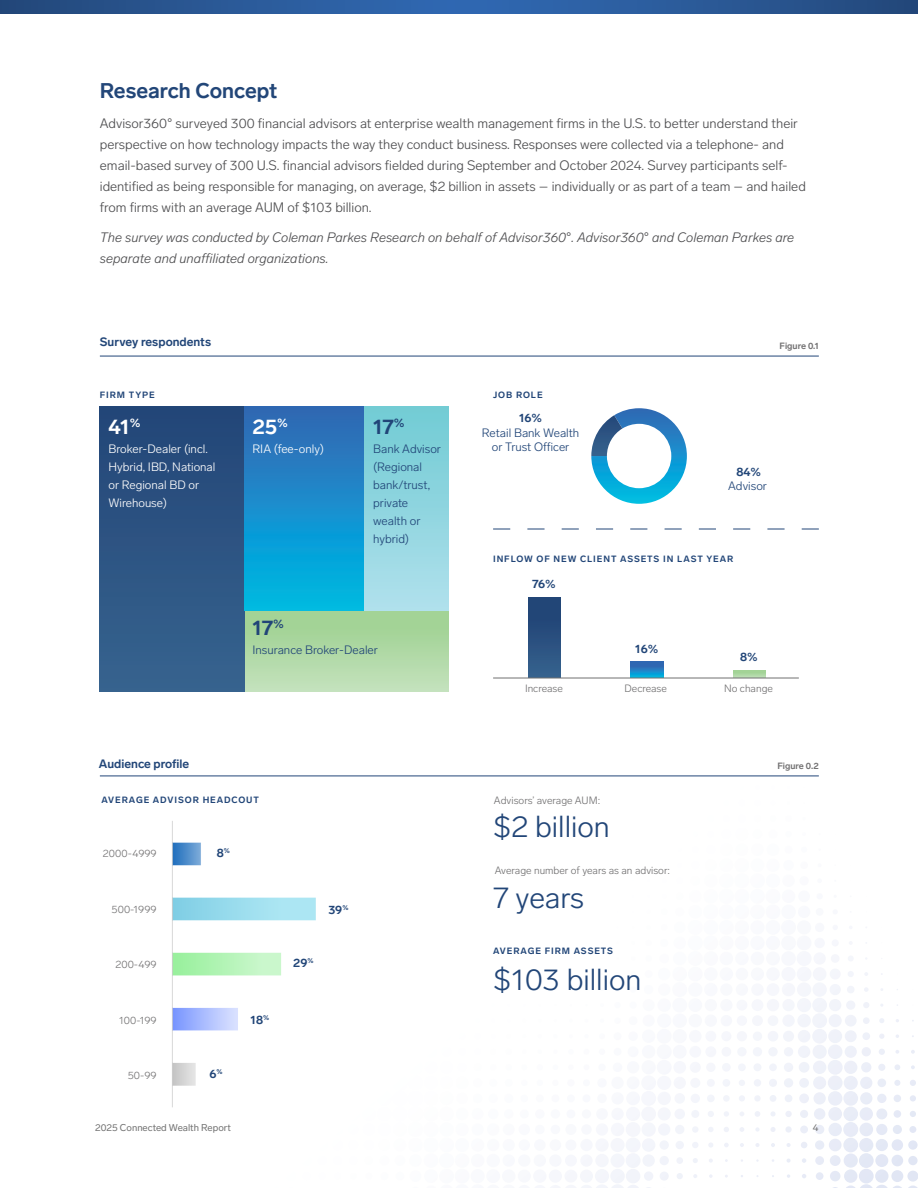
<style>
.page{position:relative;width:918px;height:1188px;background:#fff}
.page>*{position:absolute;margin:0;border:0;box-sizing:border-box;transform-origin:0 0}
.t1{font:300 30px "Lab Grotesque";color:#224678}
.t2{font:700 21px "Lab Grotesque";color:#224678}
.t3{font:700 21px "Lab Grotesque";color:#fff}
.t4{font:700 21px "Lab Grotesque";color:#214578}
.t5{font:300 13.5px/21px "Lab Grotesque";color:#4d4d4f}
.t6{font:italic 300 13.5px/21px "Lab Grotesque";color:#4d4d4f}
.t7{font:300 12px/18px "Lab Grotesque";color:#fff}
.t8{font:300 12px/18px "Lab Grotesque";color:#214578}
.t9{font:700 12px "Lab Grotesque";color:#224678}
.t10{font:300 12px/14.4px "Lab Grotesque";color:#224678;text-align:center}
.t11{font:300 10.5px "Lab Grotesque";color:#737273}
.t12{font:9.75px "Lab Grotesque";color:#727272}
.t13{font:700 9px "Lab Grotesque";letter-spacing:.1em;color:#224678}
.t14{font:700 9px "Lab Grotesque";color:#737273}
</style>
<div class="page">
<svg style="left:0;top:12px;width:917px;height:1px"></svg>
<svg style="left:679px;top:775px;width:125px;height:1px"></svg>
<svg style="left:0;top:0;width:917px;height:12px;background:#2a5997"></svg>
<svg style="left:917px;top:0;width:1px;height:13px"></svg>
<div style="left:245px;top:610px;width:203px;height:82px;background:linear-gradient(to bottom,#9dd08f,#c2e1bb)"></div>
<div style="left:100px;top:406px;width:145px;height:286px;background:linear-gradient(to bottom,#234577,#37638e)"></div>
<div style="left:245px;top:406px;width:120px;height:204px;background:linear-gradient(to bottom,#3464b3,#00bae6)"></div>
<div style="left:365px;top:406px;width:83px;height:204px;background:linear-gradient(to bottom,#70cbd3,#afe0ec)"></div>
<hr style="left:100px;top:356px;width:719px;height:1px;background:#224678">
<svg style="left:493px;top:529px;width:326px;height:1px"></svg>
<svg style="left:591px;top:408px;width:96px;height:96px"></svg>
<div style="left:529px;top:597px;width:32px;height:81px;background:linear-gradient(to bottom,#1e4072,#35618c)"></div>
<svg style="left:631px;top:661px;width:32px;height:17px"></svg>
<svg style="left:733px;top:670px;width:32px;height:8px"></svg>
<hr style="left:493px;top:678px;width:306px;height:1px;background:#707070">
<hr style="left:100px;top:776px;width:719px;height:1px;background:#224678">
<img style="left:172px;top:821px;width:144px;height:287px">
<h2 class="t2" style="left:100px;top:78px;width:179px">Research Concept</h2>
<p class="t5" style="left:100px;top:113px;width:708px">Advisor360° surveyed 300 financial advisors at enterprise wealth management firms in the U.S. to better understand their perspective on how technology impacts the way they conduct business. Responses were collected via a telephone- and email-based survey of 300 U.S. financial advisors fielded during September and October 2024. Survey participants self&shy;identified as being responsible for managing, on average, $2 billion in assets – individually or as part of a team – and hailed from firms with an average AUM of $103 billion.</p>
<p class="t6" style="left:100px;top:227px;width:696px">The survey was conducted by Coleman Parkes Research on behalf of Advisor360°. Advisor360° and Coleman Parkes are separate and unaffiliated organizations.</p>
<p class="t9" style="left:100px;top:335px;width:113px">Survey respondents</p>
<p class="t14" style="left:780px;top:340px;width:41px">Figure 0.1</p>
<p class="t13" style="left:100px;top:389px;width:57px">FIRM TYPE</p>
<p class="t13" style="left:493px;top:389px;width:51px">JOB ROLE</p>
<h2 class="t3" style="left:108px;top:414px;width:34px">41<sup>%</sup></h2>
<h2 class="t3" style="left:252px;top:414px;width:37px">25<sup>%</sup></h2>
<h2 class="t4" style="left:373px;top:414px;width:33px">17<sup>%</sup></h2>
<p class="t7" style="left:108px;top:440px;width:109px">Broker-Dealer (incl.<br>Hybrid, IBD, National or Regional BD or<br>Wirehouse)</p>
<p class="t7" style="left:252px;top:440px;width:73px">RIA (fee-only)</p>
<p class="t8" style="left:373px;top:440px;width:69px">Bank Advisor (Regional bank/trust, private wealth or hybrid)</p>
<p class="t9" style="left:519px;top:410px;width:25px">16%</p>
<p class="t10" style="left:482px;top:425px;width:99px">Retail Bank Wealth or Trust Officer</p>
<p class="t9" style="left:736px;top:464px;width:26px">84%</p>
<p class="t10" style="left:728px;top:479px;width:40px">Advisor</p>
<p class="t13" style="left:493px;top:553px;width:242px">INFLOW OF NEW CLIENT ASSETS IN LAST YEAR</p>
<h2 class="t4" style="left:252px;top:615px;width:33px">17<sup>%</sup></h2>
<p class="t8" style="left:252px;top:641px;width:127px">Insurance Broker-Dealer</p>
<p class="t9" style="left:532px;top:577px;width:25px">76%</p>
<p class="t9" style="left:635px;top:641px;width:25px">16%</p>
<p class="t9" style="left:740px;top:650px;width:19px">8%</p>
<p class="t11" style="left:525px;top:682px;width:39px">Increase</p>
<p class="t11" style="left:624px;top:682px;width:44px">Decrease</p>
<p class="t11" style="left:724px;top:682px;width:50px">No change</p>
<p class="t9" style="left:99px;top:757px;width:92px">Audience profile</p>
<p class="t14" style="left:778px;top:760px;width:43px">Figure 0.2</p>
<p class="t13" style="left:101px;top:794px;width:159px">AVERAGE ADVISOR HEADCOUT</p>
<p class="t11" style="left:494px;top:794px;width:108px">Advisors’ average AUM:</p>
<h1 class="t1" style="left:493px;top:809px;width:118px">$2 billion</h1>
<p class="t11" style="left:495px;top:864px;width:177px">Average number of years as an advisor:</p>
<h1 class="t1" style="left:493px;top:880px;width:93px">7 years</h1>
<p class="t9" style="left:217px;top:846px;width:15px">8<sup>%</sup></p>
<p class="t11" style="left:103px;top:847px;width:55px">2000-4999</p>
<p class="t9" style="left:329px;top:903px;width:21px">39<sup>%</sup></p>
<p class="t11" style="left:111px;top:903px;width:47px">500-1999</p>
<p class="t11" style="left:115px;top:958px;width:43px">200-499</p>
<p class="t9" style="left:293px;top:956px;width:22px">29<sup>%</sup></p>
<p class="t13" style="left:493px;top:946px;width:121px">AVERAGE FIRM ASSETS</p>
<h1 class="t1" style="left:493px;top:962px;width:150px">$103 billion</h1>
<p class="t11" style="left:119px;top:1014px;width:39px">100-199</p>
<p class="t9" style="left:251px;top:1012px;width:20px">18<sup>%</sup></p>
<p class="t11" style="left:128px;top:1069px;width:31px">50-99</p>
<p class="t9" style="left:210px;top:1067px;width:15px">6<sup>%</sup></p>
<p class="t12" style="left:95px;top:1122px;width:137px">2025 Connected Wealth Report</p>
<p class="t12" style="left:813px;top:1122px;width:7px">4</p>
</div>
